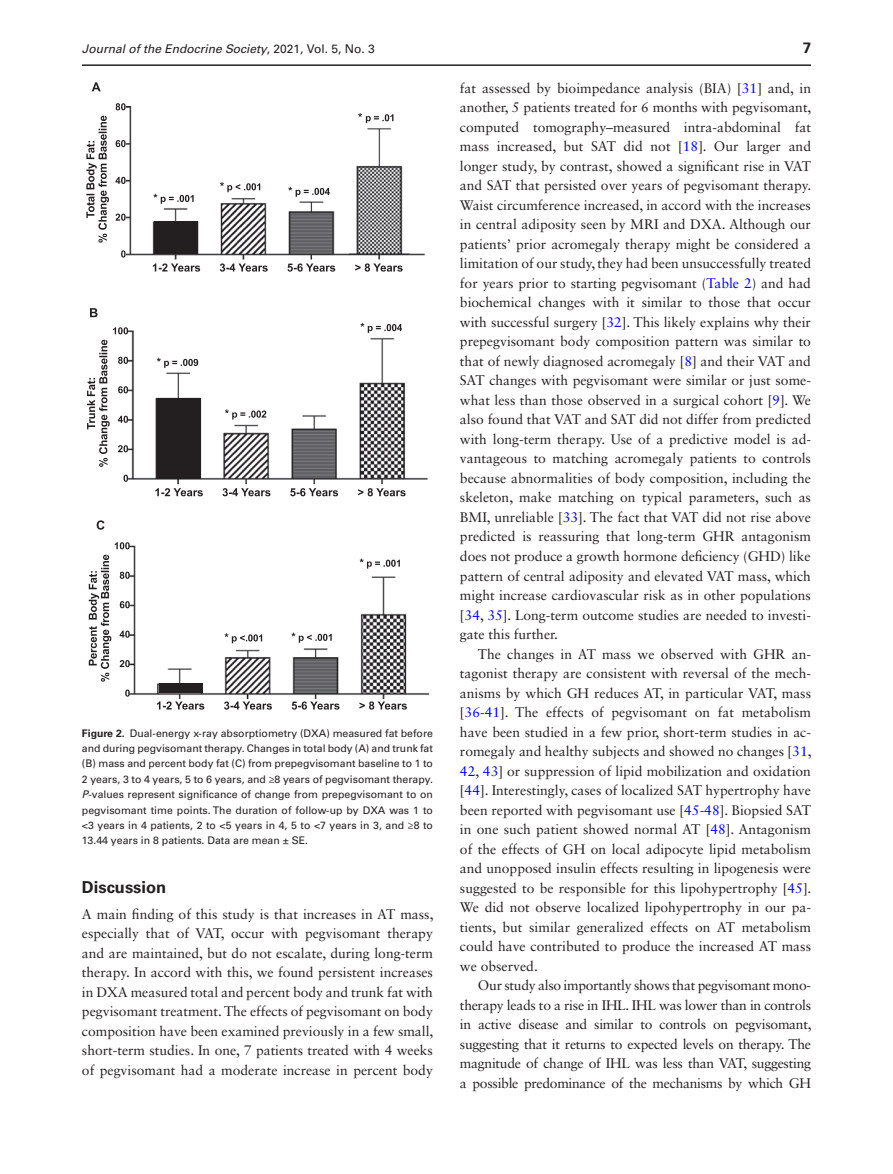
<style>
.page{position:relative;width:893px;height:1174px;background:#fff}
.page>*{position:absolute;margin:0;border:0;box-sizing:border-box;transform-origin:0 0}
.t1{font:700 16.5px "Univers LT Std";color:#231f20}
.t2{font:700 15px "Univers LT Std";color:#231f20}
.t3{font:13.8px/19.5px "Sabon LT Std";color:#231f20;text-align:justify}
.t4{font:italic 12px "Univers LT Std";color:#231f20}
.t5{font:10.5px/15.3px "Univers LT Std";color:#231f20;text-align:justify}
.s1{font-style:normal}
.s2{font-weight:700}
.s3{font-style:italic}
.s4{color:#00f}
</style>
<div class="page">
<hr style="left:82px;top:64px;width:729px;height:2px;background:#231f20">
<img style="left:126px;top:106px;width:303px;height:592px">
<div style="left:155px;top:222px;width:43px;height:32px;background:#231f20"></div>
<svg style="left:153px;top:263px;width:47px;height:9px"></svg>
<svg style="left:220px;top:263px;width:48px;height:9px"></svg>
<svg style="left:287px;top:263px;width:48px;height:9px"></svg>
<svg style="left:355px;top:263px;width:48px;height:9px"></svg>
<svg style="left:121px;top:250px;width:5px;height:7px"></svg>
<svg style="left:115px;top:214px;width:11px;height:7px"></svg>
<svg style="left:115px;top:177px;width:11px;height:7px"></svg>
<svg style="left:116px;top:140px;width:10px;height:7px"></svg>
<svg style="left:116px;top:103px;width:10px;height:7px"></svg>
<svg style="left:86px;top:116px;width:23px;height:126px"></svg>
<svg style="left:220px;top:182px;width:40px;height:10px"></svg>
<svg style="left:153px;top:194px;width:41px;height:10px"></svg>
<svg style="left:288px;top:187px;width:42px;height:10px"></svg>
<svg style="left:358px;top:113px;width:35px;height:10px"></svg>
<svg style="left:92px;top:82px;width:9px;height:9px"></svg>
<div style="left:157px;top:398px;width:44px;height:80px;background:#231f20"></div>
<svg style="left:155px;top:488px;width:48px;height:8px"></svg>
<svg style="left:223px;top:488px;width:47px;height:8px"></svg>
<svg style="left:290px;top:488px;width:48px;height:8px"></svg>
<svg style="left:358px;top:488px;width:48px;height:8px"></svg>
<svg style="left:124px;top:474px;width:4px;height:8px"></svg>
<svg style="left:118px;top:445px;width:10px;height:7px"></svg>
<svg style="left:118px;top:416px;width:10px;height:7px"></svg>
<svg style="left:118px;top:386px;width:10px;height:7px"></svg>
<svg style="left:118px;top:357px;width:10px;height:7px"></svg>
<svg style="left:113px;top:327px;width:15px;height:7px"></svg>
<svg style="left:87px;top:340px;width:23px;height:127px"></svg>
<svg style="left:225px;top:409px;width:41px;height:10px"></svg>
<svg style="left:360px;top:323px;width:42px;height:10px"></svg>
<svg style="left:157px;top:358px;width:41px;height:10px"></svg>
<svg style="left:90px;top:308px;width:8px;height:9px"></svg>
<div style="left:159px;top:683px;width:43px;height:10px;background:#231f20"></div>
<svg style="left:157px;top:701px;width:47px;height:8px"></svg>
<svg style="left:224px;top:701px;width:48px;height:8px"></svg>
<svg style="left:292px;top:701px;width:47px;height:8px"></svg>
<svg style="left:359px;top:701px;width:48px;height:8px"></svg>
<svg style="left:125px;top:689px;width:5px;height:7px"></svg>
<svg style="left:89px;top:542px;width:41px;height:139px"></svg>
<svg style="left:225px;top:633px;width:37px;height:10px"></svg>
<svg style="left:291px;top:632px;width:41px;height:10px"></svg>
<svg style="left:360px;top:558px;width:40px;height:10px"></svg>
<svg style="left:97px;top:520px;width:7px;height:10px"></svg>
<p class="t4" style="left:82px;top:42px;width:294px">Journal of the Endocrine Society<span class="s1">, 2021, Vol. 5, No. 3</span></p>
<p class="t2" style="left:803px;top:39px;width:10px">7</p>
<p class="t5" style="left:82px;top:725px;width:353px"><span class="s2">Figure 2.</span> Dual-energy x-ray absorptiometry (DXA) measured fat before and during pegvisomant therapy. Changes in total body (A) and trunk fat (B) mass and percent body fat (C) from prepegvisomant baseline to 1 to 2 years, 3 to 4 years, 5 to 6 years, and ≥8 years of pegvisomant therapy.<br><span class="s3">P</span>-values represent significance of change from prepegvisomant to on pegvisomant time points. The duration of follow-up by DXA was 1 to &lt;3 years in 4 patients, 2 to &lt;5 years in 4, 5 to &lt;7 years in 3, and ≥8 to 13.44 years in 8 patients. Data are mean ± SE.</p>
<p class="t1" style="left:82px;top:878px;width:86px">Discussion</p>
<p class="t3" style="left:82px;top:904px;width:353px">A main finding of this study is that increases in AT mass, especially that of VAT, occur with pegvisomant therapy and are maintained, but do not escalate, during long-term therapy. In accord with this, we found persistent increases in DXA measured total and percent body and trunk fat with pegvisomant treatment. The effects of pegvisomant on body composition have been examined previously in a few small, short-term studies. In one, 7 patients treated with 4 weeks of pegvisomant had a moderate increase in percent body</p>
<p class="t3" style="left:460px;top:78px;width:353px">fat assessed by bioimpedance analysis (BIA) [<span class="s4">31</span>] and, in another, 5 patients treated for 6 months with pegvisomant, computed tomography–measured intra-abdominal fat mass increased, but SAT did not [<span class="s4">18</span>]. Our larger and longer study, by contrast, showed a significant rise in VAT and SAT that persisted over years of pegvisomant therapy.<br>Waist circumference increased, in accord with the increases in central adiposity seen by MRI and DXA. Although our patients’ prior acromegaly therapy might be considered a limitation of our study, they had been unsuccessfully treated for years prior to starting pegvisomant (<span class="s4">Table 2</span>) and had biochemical changes with it similar to those that occur with successful surgery [<span class="s4">32</span>]. This likely explains why their prepegvisomant body composition pattern was similar to that of newly diagnosed acromegaly [<span class="s4">8</span>] and their VAT and SAT changes with pegvisomant were similar or just some&shy;what less than those observed in a surgical cohort [<span class="s4">9</span>]. We also found that VAT and SAT did not differ from predicted with long-term therapy. Use of a predictive model is ad&shy;vantageous to matching acromegaly patients to controls because abnormalities of body composition, including the skeleton, make matching on typical parameters, such as BMI, unreliable [<span class="s4">33</span>]. The fact that VAT did not rise above predicted is reassuring that long-term GHR antagonism does not produce a growth hormone deficiency (GHD) like pattern of central adiposity and elevated VAT mass, which might increase cardiovascular risk as in other populations [<span class="s4">34</span>, <span class="s4">35</span>]. Long-term outcome studies are needed to investi&shy;gate this further.</p>
<p class="t3" style="left:460px;top:644px;width:353px;text-indent:18px">The changes in AT mass we observed with GHR an&shy;tagonist therapy are consistent with reversal of the mech&shy;anisms by which GH reduces AT, in particular VAT, mass [<span class="s4">36-41</span>]. The effects of pegvisomant on fat metabolism have been studied in a few prior, short-term studies in ac&shy;romegaly and healthy subjects and showed no changes [<span class="s4">31</span>, <span class="s4">42</span>, <span class="s4">43</span>] or suppression of lipid mobilization and oxidation [<span class="s4">44</span>]. Interestingly, cases of localized SAT hypertrophy have been reported with pegvisomant use [<span class="s4">45-48</span>]. Biopsied SAT in one such patient showed normal AT [<span class="s4">48</span>]. Antagonism of the effects of GH on local adipocyte lipid metabolism and unopposed insulin effects resulting in lipogenesis were suggested to be responsible for this lipohypertrophy [<span class="s4">45</span>].<br>We did not observe localized lipohypertrophy in our pa&shy;tients, but similar generalized effects on AT metabolism could have contributed to produce the increased AT mass we observed.</p>
<p class="t3" style="left:460px;top:975px;width:353px;text-indent:18px">Our study also importantly shows that pegvisomant mono&shy;therapy leads to a rise in IHL. IHL was lower than in controls in active disease and similar to controls on pegvisomant, suggesting that it returns to expected levels on therapy. The magnitude of change of IHL was less than VAT, suggesting a possible predominance of the mechanisms by which GH</p>
</div>
